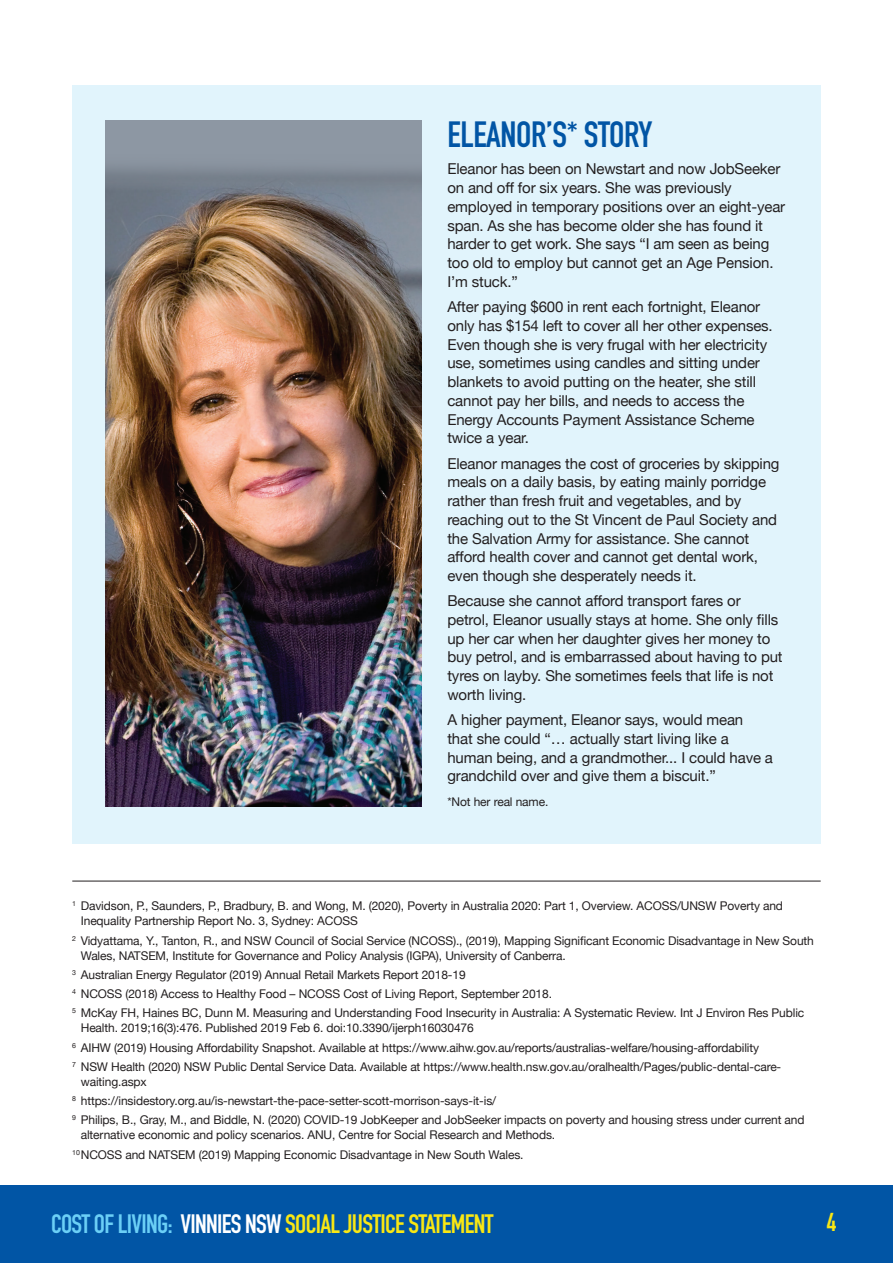
<style>
.page{position:relative;width:893px;height:1263px;background:#fff}
.page>*{position:absolute;margin:0;border:0;box-sizing:border-box;transform-origin:0 0}
.t1{font:700 36px "DIN Condensed";letter-spacing:-.01em;color:#0155a5}
.t2{font:700 26.25px "DIN Condensed";letter-spacing:-.025em;color:#f9e713}
.t3{font:700 25.5px "DIN Condensed";color:#f9e713}
.t4{font:15px/18.8px "Helvetica Neue";letter-spacing:-.01em;color:#231f20}
.t5{font:12px/19.2px "Helvetica Neue";letter-spacing:-.01em;color:#231f20}
.s1{font-size:30px}
.s2{color:#6bcff6}
.s3{color:#fff}
</style>
<div class="page">
<div style="left:0;top:1185px;width:893px;height:78px;background:#0155a5"></div>
<div style="left:72px;top:85px;width:749px;height:758px;background:#e1f4fc"></div>
<div style="left:106px;top:120px;width:316px;height:686px;background:#8d97a3"></div>
<hr style="left:72px;top:881px;width:749px;height:1px;background:#231f20">
<img style="left:106px;top:167px;width:316px;height:639px">
<h1 class="t1" style="left:447px;top:110px;width:207px">ELEANOR’S<span class="s1">*</span> STORY</h1>
<p class="t4" style="left:447px;top:161px;width:339px">Eleanor has been on Newstart and now JobSeeker on and off for six years. She was previously employed in temporary positions over an eight-year span. As she has become older she has found it harder to get work. She says “I am seen as being too old to employ but cannot get an Age Pension.<br>I’m stuck.”</p>
<p class="t4" style="left:447px;top:298px;width:327px">After paying $600 in rent each fortnight, Eleanor only has $154 left to cover all her other expenses.<br>Even though she is very frugal with her electricity use, sometimes using candles and sitting under blankets to avoid putting on the heater, she still cannot pay her bills, and needs to access the Energy Accounts Payment Assistance Scheme twice a year.</p>
<p class="t4" style="left:447px;top:455px;width:334px">Eleanor manages the cost of groceries by skipping meals on a daily basis, by eating mainly porridge rather than fresh fruit and vegetables, and by reaching out to the St Vincent de Paul Society and the Salvation Army for assistance. She cannot afford health cover and cannot get dental work, even though she desperately needs it.</p>
<p class="t4" style="left:447px;top:592px;width:337px">Because she cannot afford transport fares or petrol, Eleanor usually stays at home. She only fills up her car when her daughter gives her money to buy petrol, and is embarrassed about having to put tyres on layby. She sometimes feels that life is not worth living.</p>
<p class="t4" style="left:447px;top:711px;width:327px">A higher payment, Eleanor says, would mean<br>that she could “… actually start living like a human being, and a grandmother... I could have a grandchild over and give them a biscuit.”</p>
<p class="t5" style="left:447px;top:793px;width:102px">*Not her real name.</p>
<p class="t5" style="left:81px;top:899px;width:704px;line-height:15px;text-indent:-9px"><sup>1</sup> Davidson, P., Saunders, P., Bradbury, B. and Wong, M. (2020), Poverty in Australia 2020: Part 1, Overview. ACOSS/UNSW Poverty and<br>Inequality Partnership Report No. 3, Sydney: ACOSS</p>
<p class="t5" style="left:81px;top:933px;width:735px;line-height:15px;text-indent:-8px"><sup>2</sup> Vidyattama, Y., Tanton, R., and NSW Council of Social Service (NCOSS)., (2019), Mapping Significant Economic Disadvantage in New South<br>Wales, NATSEM, Institute for Governance and Policy Analysis (IGPA), University of Canberra.</p>
<p class="t5" style="left:72px;top:966px;width:734px"><sup>3</sup> Australian Energy Regulator (2019) Annual Retail Markets Report 2018-19<br><sup>4</sup> NCOSS (2018) Access to Healthy Food – NCOSS Cost of Living Report, September 2018.<br><sup>5</sup> McKay FH, Haines BC, Dunn M. Measuring and Understanding Food Insecurity in Australia: A Systematic Review. Int J Environ Res Public</p>
<p class="t5" style="left:72px;top:1019px;width:710px;text-indent:9px">Health. 2019;16(3):476. Published 2019 Feb 6. doi:10.3390/ijerph16030476<br><sup>6</sup> AIHW (2019) Housing Affordability Snapshot. Available at https://www.aihw.gov.au/reports/australias-welfare/housing-affordability<br><sup>7</sup> NSW Health (2020) NSW Public Dental Service Data. Available at https://www.health.nsw.gov.au/oralhealth/Pages/public-dental-care-</p>
<p class="t5" style="left:72px;top:1073px;width:734px;text-indent:9px">waiting.aspx<br><sup>8</sup> https://insidestory.org.au/is-newstart-the-pace-setter-scott-morrison-says-it-is/<br><sup>9</sup> Philips, B., Gray, M., and Biddle, N. (2020) COVID-19 JobKeeper and JobSeeker impacts on poverty and housing stress under current and</p>
<p class="t5" style="left:72px;top:1126px;width:484px;text-indent:8px">alternative economic and policy scenarios. ANU, Centre for Social Research and Methods.<br><sup>10</sup>NCOSS and NATSEM (2019) Mapping Economic Disadvantage in New South Wales.</p>
<h2 class="t2" style="left:51px;top:1206px;width:444px"><span class="s2">COST OF LIVING:</span> <span class="s3">VINNIES NSW</span> SOCIAL JUSTICE STATEMENT</h2>
<h3 class="t3" style="left:827px;top:1205px;width:11px">4</h3>
</div>
